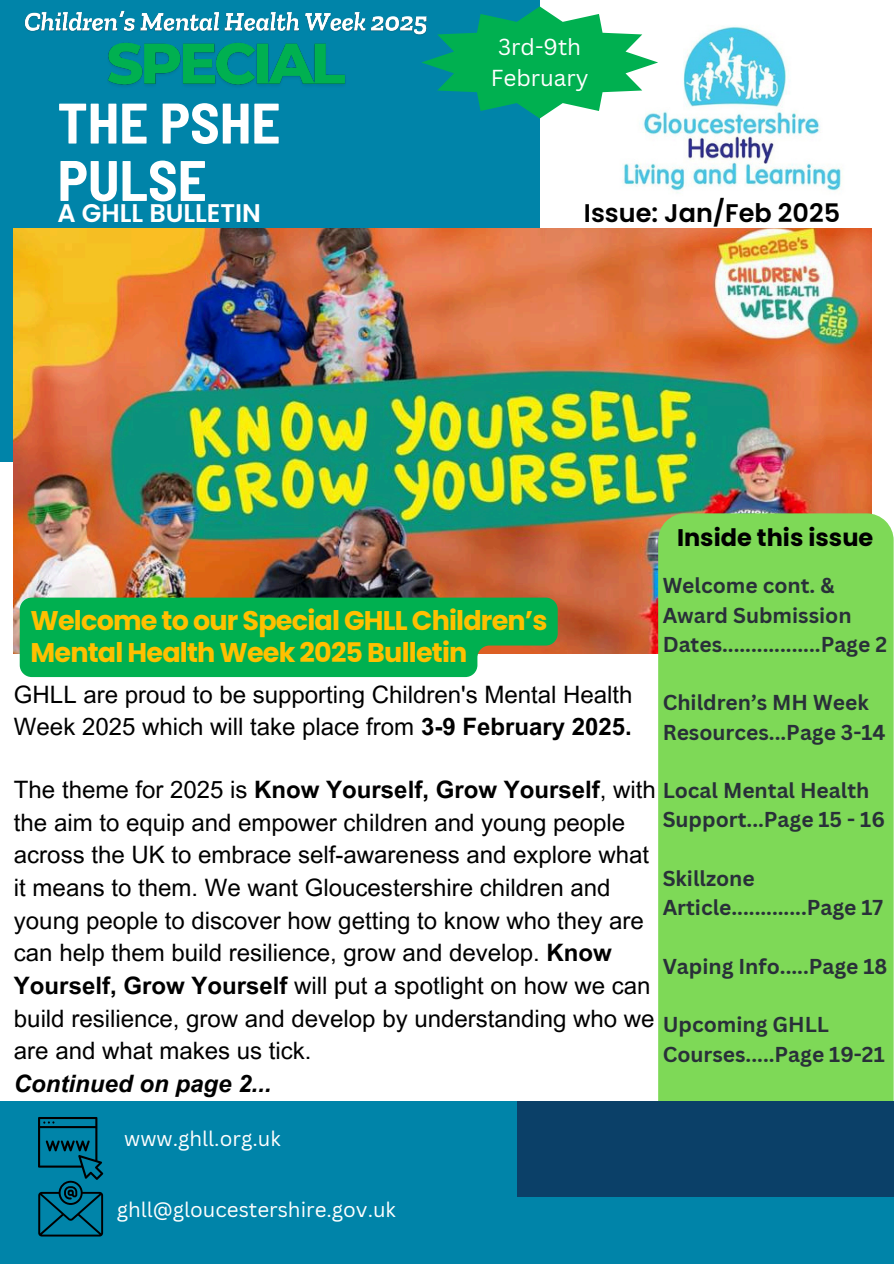
<style>
.page{position:relative;width:894px;height:1264px;background:#fff}
.page>*{position:absolute;margin:0;border:0;box-sizing:border-box;transform-origin:0 0}
.t1{font:700 semi-condensed 57px/57.3px "Barlow";color:#fff}
.t2{font:700 27px/31.5px "Poppins";letter-spacing:-.03em;color:#ffc000}
.t3{font:600 25.5px "Poppins";color:#000}
.t4{font:600 25.5px "Poppins";color:#fff}
.t5{font:24px/32.7px "Arial MT Pro";color:#000}
.t6{font:700 24px "Poppins";color:#000}
.t7{font:22.5px/31.5px "Canva Sans";color:#fff;text-align:center}
.t8{font:700 21px/29.2px "Canva Sans";color:#293039}
.t9{font:20.55px "Canva Sans";color:#fff}
.s1{font-weight:700}
.s2{font-weight:700;font-style:italic}
</style>
<div class="page">
<div style="left:0;top:0;width:539px;height:462px;background:#0084a9"></div>
<div style="left:0;top:1100px;width:893px;height:163px;background:#0084a9"></div>
<img style="left:14px;top:228px;width:857px;height:425px">
<div style="left:658px;top:513px;width:235px;height:587px;background:#7ed957"></div>
<div style="left:516px;top:1100px;width:377px;height:96px;background:#0b4068"></div>
<img style="left:622px;top:26px;width:221px;height:167px">
<svg style="left:38px;top:1117px;width:65px;height:119px"></svg>
<svg style="left:421px;top:6px;width:237px;height:112px"></svg>
<svg style="left:20px;top:597px;width:537px;height:80px;background:#0fb157"></svg>
<img style="left:24px;top:6px;width:406px;height:33px">
<img style="left:102px;top:28px;width:249px;height:57px">
<h6 class="t7" style="left:490px;top:30px;width:99px">3rd-9th<br>February</h6>
<h6 class="t1" style="left:58px;top:92px;width:224px">THE PSHE<br>PULSE</h6>
<p class="t4" style="left:58px;top:196px;width:205px">A GHLL BULLETIN</p>
<h6 class="t3" style="left:583px;top:195px;width:257px">Issue: Jan/Feb 2025</h6>
<h6 class="t6" style="left:676px;top:520px;width:198px">Inside this issue</h6>
<h6 class="t2" style="left:31px;top:605px;width:518px">Welcome to our Special GHLL Children’s<br>Mental Health Week 2025 Bulletin</h6>
<h5 class="t5" style="left:14px;top:680px;width:620px">GHLL are proud to be supporting Children's Mental Health<br>Week 2025 which will take place from <span class="s1">3-9 February 2025.</span></h5>
<h5 class="t5" style="left:14px;top:776px;width:643px">The theme for 2025 is <span class="s1">Know Yourself, Grow Yourself</span>, with the aim to equip and empower children and young people across the UK to embrace self-awareness and explore what it means to them. We want Gloucestershire children and young people to discover how getting to know who they are can help them build resilience, grow and develop. <span class="s1">Know Yourself, Grow Yourself</span> will put a spotlight on how we can build resilience, grow and develop by understanding who we are and what makes us tick.<br><span class="s2">Continued on page 2...</span></h5>
<h1 class="t8" style="left:662px;top:570px;width:226px">Welcome cont. &amp;<br>Award Submission<br>Dates.................Page 2</h1>
<h2 class="t8" style="left:662px;top:687px;width:224px">Children’s MH Week<br>Resources...Page 3-14</h2>
<h5 class="t8" style="left:662px;top:775px;width:224px">Local Mental Health<br>Support...Page 15 - 16</h5>
<p class="t8" style="left:662px;top:863px;width:222px">Skillzone<br>Article.............Page 17</p>
<h3 class="t8" style="left:662px;top:950px;width:226px">Vaping Info.....Page 18</h3>
<p class="t8" style="left:662px;top:1009px;width:223px">Upcoming GHLL<br>Courses.....Page 19-21</p>
<h4 class="t9" style="left:124px;top:1123px;width:158px">www.ghll.org.uk</h4>
<h3 class="t9" style="left:117px;top:1195px;width:280px">ghll@gloucestershire.gov.uk</h3>
</div>
